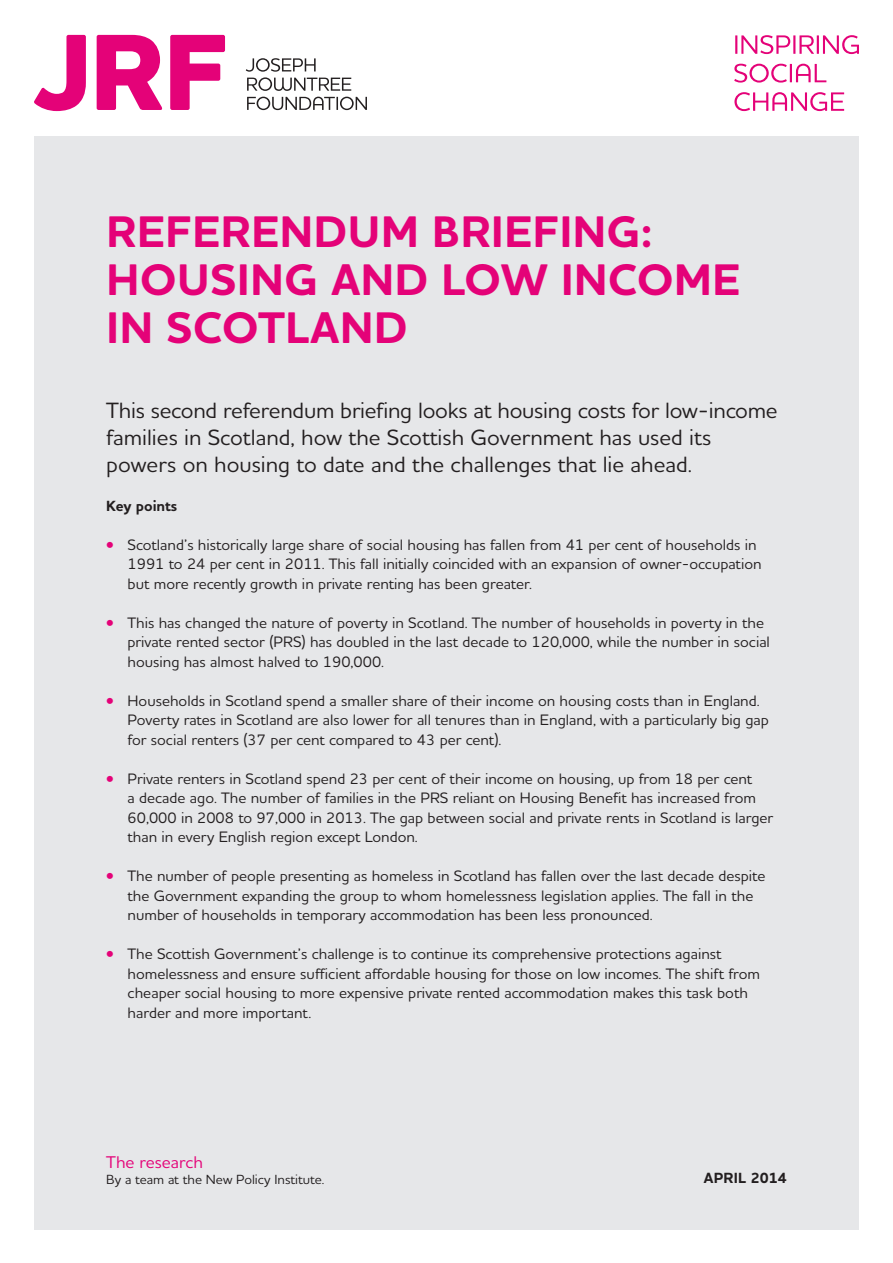
<style>
.page{position:relative;width:893px;height:1263px;background:#fff}
.page>*{position:absolute;margin:0;border:0;box-sizing:border-box;transform-origin:0 0}
.Summary_title{font:700 45px/48px "Houschka Alt Pro";letter-spacing:.015em;color:#e40278}
.Standfirst{font:500 22.5px/27px "Houschka Alt Pro";color:#231f20}
.The_research{font:500 17.25px "Houschka Alt Pro";color:#e40278}
.t1{font:500 15.3px/19.5px "Houschka Alt Pro";color:#231f20}
.Body___bold{font:700 15px "Houschka Alt Pro";color:#231f20}
.Date{font:700 15px "Houschka Alt Pro";letter-spacing:.015em;color:#231f20}
.Research_team{font:500 13.5px "Houschka Alt Pro";color:#231f20}
.s1{font-weight:700;font-size:15px;color:#e40278}
</style>
<div class="page">
<div style="left:34px;top:137px;width:825px;height:1093px;background:#e6e7e9"></div>
<svg style="left:34px;top:35px;width:52px;height:76px"></svg>
<svg style="left:97px;top:35px;width:66px;height:75px"></svg>
<svg style="left:170px;top:35px;width:55px;height:75px"></svg>
<svg style="left:246px;top:58px;width:105px;height:33px"></svg>
<svg style="left:247px;top:97px;width:120px;height:13px"></svg>
<svg style="left:735px;top:35px;width:124px;height:19px"></svg>
<svg style="left:734px;top:64px;width:92px;height:19px"></svg>
<svg style="left:734px;top:92px;width:110px;height:19px"></svg>
<p class="Summary_title" style="left:107px;top:208px;width:635px">REFERENDUM BRIEFING:<br>HOUSING AND LOW INCOME<br>IN SCOTLAND</p>
<p class="Standfirst" style="left:106px;top:396px;width:673px">This second referendum briefing looks at housing costs for low-income families in Scotland, how the Scottish Government has used its powers on housing to date and the challenges that lie ahead.</p>
<p class="Body___bold" style="left:106px;top:496px;width:73px">Key points</p>
<p class="t1" style="left:128px;top:534px;width:636px;text-indent:-21px"><span class="s1">•</span> Scotland’s historically large share of social housing has fallen from 41 per cent of households in<br>1991 to 24 per cent in 2011. This fall initially coincided with an expansion of owner-occupation but more recently growth in private renting has been greater.</p>
<p class="t1" style="left:128px;top:612px;width:644px;text-indent:-21px"><span class="s1">•</span> This has changed the nature of poverty in Scotland. The number of households in poverty in the private rented sector (PRS) has doubled in the last decade to 120,000, while the number in social housing has almost halved to 190,000.</p>
<p class="t1" style="left:128px;top:690px;width:643px;text-indent:-21px"><span class="s1">•</span> Households in Scotland spend a smaller share of their income on housing costs than in England.<br>Poverty rates in Scotland are also lower for all tenures than in England, with a particularly big gap for social renters (37 per cent compared to 43 per cent).</p>
<p class="t1" style="left:128px;top:768px;width:647px;text-indent:-21px"><span class="s1">•</span> Private renters in Scotland spend 23 per cent of their income on housing, up from 18 per cent<br>a decade ago. The number of families in the PRS reliant on Housing Benefit has increased from 60,000 in 2008 to 97,000 in 2013. The gap between social and private rents in Scotland is larger than in every English region except London.</p>
<p class="t1" style="left:128px;top:866px;width:639px;text-indent:-21px"><span class="s1">•</span> The number of people presenting as homeless in Scotland has fallen over the last decade despite the Government expanding the group to whom homelessness legislation applies. The fall in the number of households in temporary accommodation has been less pronounced.</p>
<p class="t1" style="left:128px;top:944px;width:634px;text-indent:-21px"><span class="s1">•</span> The Scottish Government’s challenge is to continue its comprehensive protections against homelessness and ensure sufficient affordable housing for those on low incomes. The shift from cheaper social housing to more expensive private rented accommodation makes this task both harder and more important.</p>
<p class="The_research" style="left:106px;top:1151px;width:98px">The research</p>
<p class="Research_team" style="left:106px;top:1171px;width:220px">By a team at the New Policy Institute.</p>
<p class="Date" style="left:704px;top:1168px;width:84px">APRIL 2014</p>
</div>
